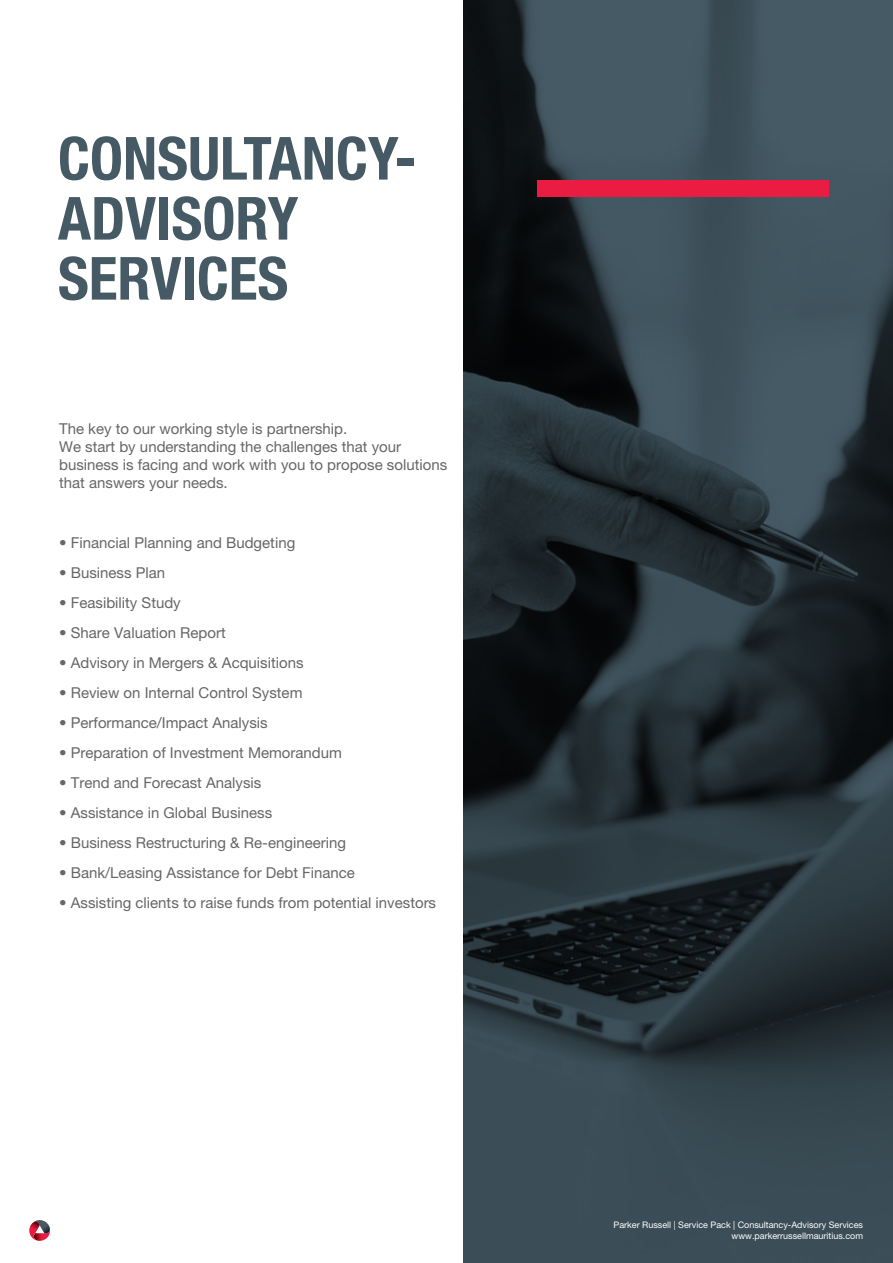
<style>
.page{position:relative;width:893px;height:1263px;background:#fff}
.page>*{position:absolute;margin:0;border:0;box-sizing:border-box;transform-origin:0 0}
.t1{font:700 condensed 59.55px/60px "Helvetica Neue LT Pro";color:#455a65}
.t2{font:15px/18px "Helvetica Neue LT Pro";color:#666}
.t3{font:9px/10.8px "Helvetica Neue LT Pro";color:#fff;text-align:right}
</style>
<div class="page">
<svg style="left:464px;top:0;width:429px;height:1263px;background:#2b3940"></svg>
<div style="left:538px;top:180px;width:291px;height:16px;background:#ea1c42"></div>
<svg style="left:29px;top:1220px;width:21px;height:21px"></svg>
<h1 class="t1" style="left:58px;top:128px;width:360px">CONSULTANCY-<br>ADVISORY<br>SERVICES</h1>
<p class="t2" style="left:59px;top:419px;width:390px">The key to our working style is partnership.<br>We start by understanding the challenges that your business is facing and work with you to propose solutions that answers your needs.</p>
<p class="t2" style="left:59px;top:533px;width:238px">• Financial Planning and Budgeting</p>
<p class="t2" style="left:59px;top:563px;width:108px">• Business Plan</p>
<p class="t2" style="left:59px;top:593px;width:123px">• Feasibility Study</p>
<p class="t2" style="left:59px;top:623px;width:168px">• Share Valuation Report</p>
<p class="t2" style="left:59px;top:653px;width:246px">• Advisory in Mergers &amp; Acquisitions</p>
<p class="t2" style="left:59px;top:683px;width:245px">• Review on Internal Control System</p>
<p class="t2" style="left:59px;top:713px;width:210px">• Performance/Impact Analysis</p>
<p class="t2" style="left:59px;top:743px;width:284px">• Preparation of Investment Memorandum</p>
<p class="t2" style="left:59px;top:773px;width:204px">• Trend and Forecast Analysis</p>
<p class="t2" style="left:59px;top:803px;width:215px">• Assistance in Global Business</p>
<p class="t2" style="left:59px;top:833px;width:288px">• Business Restructuring &amp; Re-engineering</p>
<p class="t2" style="left:59px;top:863px;width:297px">• Bank/Leasing Assistance for Debt Finance</p>
<p class="t2" style="left:59px;top:893px;width:378px">• Assisting clients to raise funds from potential investors</p>
<p class="t3" style="left:614px;top:1219px;width:251px">Parker Russell | Service Pack | Consultancy-Advisory Services www.parkerrussellmauritius.com</p>
</div>
